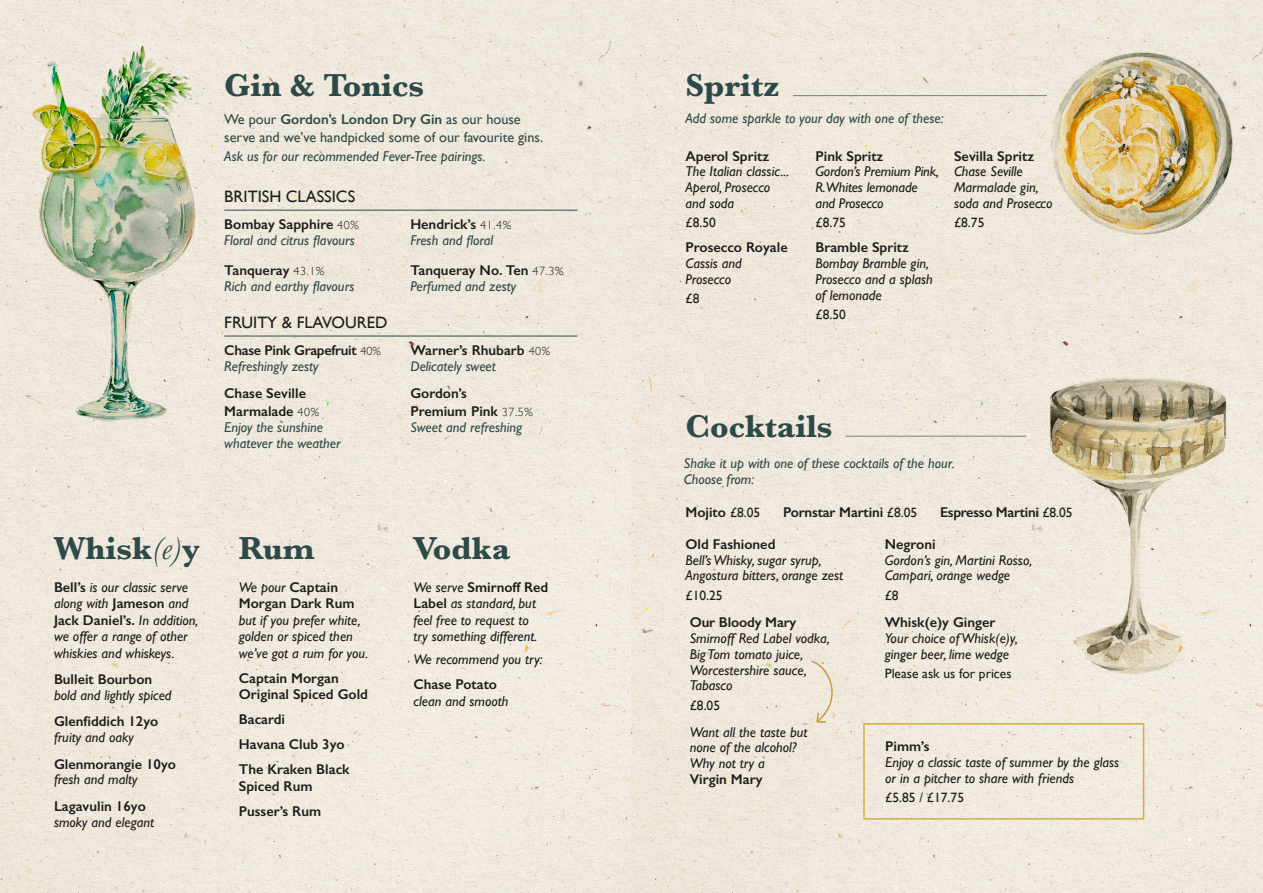
<style>
.page{position:relative;width:1263px;height:893px;background:#fff}
.page>*{position:absolute;margin:0;border:0;box-sizing:border-box;transform-origin:0 0}
.t1{font:700 33px "Baskerville";color:#2e4a48}
.t2{font:16.5px "Gill Sans";color:#1d1d1b}
.t3{font:italic 14.25px/15.8px "Gill Sans";color:#1d1d1b}
.t4{font:600 14.25px/25px "Gill Sans";color:#1d1d1b}
.t5{font:italic 14.25px/15.8px "Gill Sans";color:#2e4a48}
.t6{font:14.25px/18px "Gill Sans";color:#2e4a48}
.t7{font:600 14.25px/15.8px "Gill Sans";letter-spacing:-.02em;color:#1d1d1b}
.t8{font:13.5px "Gill Sans";color:#1d1d1b}
.s1{font-weight:400;font-style:italic}
.s2{font-weight:600;font-style:normal}
.s3{font-weight:600}
.s4{font-weight:600;font-style:normal;color:#1d1d1b}
.s5{font-weight:300;font-style:normal;font-size:12px;color:#1d1d1b}
.s6{font-weight:300;font-size:12px}
.s7{font-weight:400;font-style:italic;color:#2e4a48}
.s8{font-weight:400;font-size:13.5px}
</style>
<div class="page">
<img style="left:0;top:0;width:1263px;height:893px">
<hr style="left:845px;top:436px;width:181px;height:1px;background:#718573">
<hr style="left:793px;top:95px;width:254px;height:1px;background:#718573">
<hr style="left:224px;top:210px;width:186px;height:1px;background:#2e4a48">
<hr style="left:410px;top:210px;width:167px;height:1px;background:#2e4a48">
<hr style="left:224px;top:336px;width:186px;height:1px;background:#2e4a48">
<hr style="left:410px;top:336px;width:167px;height:1px;background:#2e4a48">
<img style="left:13px;top:36px;width:196px;height:388px">
<img style="left:1040px;top:38px;width:200px;height:203px">
<img style="left:1040px;top:365px;width:195px;height:320px">
<hr style="left:863px;top:723px;width:281px;height:2px;background:#d0ae42">
<hr style="left:863px;top:725px;width:2px;height:93px;background:#d0ae42">
<hr style="left:1143px;top:725px;width:1px;height:93px;background:#d0ae42">
<hr style="left:863px;top:818px;width:281px;height:2px;background:#d0ae42">
<svg style="left:810px;top:659px;width:25px;height:65px;background:#ebe2cd"></svg>
<h1 class="t1" style="left:54px;top:525px;width:147px">Whisk<span class="s1">(e)</span>y</h1>
<p class="t3" style="left:54px;top:578px;width:146px;line-height:16.5px"><span class="s2">Bell’s</span> is our classic serve along with <span class="s2">Jameson</span> and<br><span class="s2">Jack Daniel’s.</span> In addition, we offer a range of other whiskies and whiskeys.</p>
<p class="t4" style="left:54px;top:667px;width:100px">Bulleit Bourbon</p>
<p class="t3" style="left:54px;top:687px;width:119px">bold and lightly spiced</p>
<p class="t4" style="left:54px;top:709px;width:106px">Glenfiddich 12yo</p>
<p class="t3" style="left:54px;top:729px;width:81px">fruity and oaky</p>
<p class="t4" style="left:54px;top:751px;width:124px">Glenmorangie 10yo</p>
<p class="t3" style="left:54px;top:772px;width:85px">fresh and malty</p>
<p class="t4" style="left:54px;top:793px;width:93px">Lagavulin 16yo</p>
<p class="t3" style="left:54px;top:814px;width:102px">smoky and elegant</p>
<h1 class="t1" style="left:224px;top:62px;width:201px">Gin &amp; Tonics</h1>
<h1 class="t1" style="left:685px;top:62px;width:95px">Spritz</h1>
<p class="t6" style="left:224px;top:110px;width:320px">We pour <span class="s3">Gordon’s London Dry Gin</span> as our house serve and we’ve handpicked some of our favourite gins.</p>
<p class="t5" style="left:224px;top:148px;width:263px">Ask us for our recommended Fever-Tree pairings.</p>
<p class="t2" style="left:224px;top:186px;width:132px">BRITISH CLASSICS</p>
<p class="t5" style="left:224px;top:216px;width:136px"><span class="s4">Bombay Sapphire</span> <span class="s5">40%<br></span>Floral and citrus flavours</p>
<p class="t5" style="left:410px;top:216px;width:102px"><span class="s4">Hendrick’s</span> <span class="s5">41.4%<br></span>Fresh and floral</p>
<p class="t5" style="left:224px;top:262px;width:132px"><span class="s4">Tanqueray</span> <span class="s5">43.1%<br></span>Rich and earthy flavours</p>
<p class="t5" style="left:410px;top:262px;width:155px"><span class="s4">Tanqueray No. Ten</span> <span class="s5">47.3%<br></span>Perfumed and zesty</p>
<p class="t2" style="left:224px;top:312px;width:165px">FRUITY &amp; FLAVOURED</p>
<p class="t7" style="left:224px;top:342px;width:158px">Chase Pink Grapefruit <span class="s6">40%<br></span><span class="s7">Refreshingly zesty</span></p>
<p class="t4" style="left:410px;top:342px;width:141px;line-height:15.8px">Warner’s Rhubarb <span class="s6">40%<br></span><span class="s7">Delicately sweet</span></p>
<p class="t4" style="left:224px;top:384px;width:96px;line-height:18px">Chase Seville<br>Marmalade <span class="s6">40%</span></p>
<p class="t5" style="left:224px;top:419px;width:118px">Enjoy the sunshine whatever the weather</p>
<p class="t5" style="left:685px;top:110px;width:259px">Add some sparkle to your day with one of these:</p>
<p class="t4" style="left:685px;top:143px;width:85px">Aperol Spritz</p>
<p class="t3" style="left:685px;top:164px;width:105px">The Italian classic...<br>Aperol, Prosecco and soda</p>
<p class="t8" style="left:685px;top:215px;width:32px">£8.50</p>
<p class="t4" style="left:815px;top:143px;width:69px">Pink Spritz</p>
<p class="t3" style="left:815px;top:164px;width:125px">Gordon’s Premium Pink,<br>R.Whites lemonade and Prosecco</p>
<p class="t8" style="left:815px;top:215px;width:32px">£8.75</p>
<p class="t4" style="left:954px;top:143px;width:82px">Sevilla Spritz</p>
<p class="t3" style="left:954px;top:164px;width:100px">Chase Seville<br>Marmalade gin, soda and Prosecco</p>
<p class="t8" style="left:954px;top:215px;width:32px">£8.75</p>
<p class="t4" style="left:815px;top:235px;width:95px">Bramble Spritz</p>
<p class="t3" style="left:815px;top:255px;width:119px">Bombay Bramble gin,<br>Prosecco and a splash of lemonade</p>
<p class="t8" style="left:815px;top:307px;width:32px">£8.50</p>
<p class="t4" style="left:685px;top:235px;width:104px">Prosecco Royale</p>
<p class="t3" style="left:685px;top:255px;width:58px">Cassis and<br>Prosecco</p>
<p class="t8" style="left:685px;top:291px;width:15px">£8</p>
<p class="t4" style="left:410px;top:384px;width:124px;line-height:18px">Gordon’s<br>Premium Pink <span class="s6">37.5%</span></p>
<p class="t5" style="left:410px;top:419px;width:113px">Sweet and refreshing</p>
<h1 class="t1" style="left:685px;top:403px;width:149px">Cocktails</h1>
<p class="t5" style="left:684px;top:455px;width:272px">Shake it up with one of these cocktails of the hour.<br>Choose from:</p>
<h1 class="t1" style="left:239px;top:525px;width:77px">Rum</h1>
<p class="t4" style="left:239px;top:578px;width:117px;line-height:16.5px"><span class="s1">We pour</span> Captain<br>Morgan Dark Rum</p>
<p class="t3" style="left:239px;top:611px;width:131px;line-height:16.5px">but if you prefer white, golden or spiced then we’ve got a rum for you.</p>
<p class="t4" style="left:239px;top:669px;width:131px;line-height:16.5px">Captain Morgan<br>Original Spiced Gold</p>
<p class="t4" style="left:239px;top:707px;width:112px">Bacardi<br>Havana Club 3yo<br>The Kraken Black</p>
<p class="t4" style="left:239px;top:773px;width:84px">Spiced Rum<br>Pusser’s Rum</p>
<h1 class="t1" style="left:413px;top:525px;width:98px">Vodka</h1>
<p class="t3" style="left:413px;top:578px;width:136px;line-height:16.5px">We serve <span class="s2">Smirnoff Red<br>Label</span> as standard, but feel free to request to<br>try something different.</p>
<p class="t3" style="left:413px;top:651px;width:131px">We recommend you try:</p>
<p class="t4" style="left:413px;top:671px;width:85px">Chase Potato</p>
<p class="t3" style="left:413px;top:693px;width:97px">clean and smooth</p>
<p class="t4" style="left:685px;top:500px;width:76px">Mojito <span class="s8">£8.05</span></p>
<p class="t4" style="left:783px;top:500px;width:136px">Pornstar Martini <span class="s8">£8.05</span></p>
<p class="t7" style="left:940px;top:504px;width:134px">Espresso Martini <span class="s8">£8.05</span></p>
<p class="t4" style="left:685px;top:531px;width:91px">Old Fashioned</p>
<p class="t3" style="left:685px;top:552px;width:159px">Bell’s Whisky, sugar syrup,<br>Angostura bitters, orange zest</p>
<p class="t8" style="left:685px;top:587px;width:39px">£10.25</p>
<p class="t4" style="left:885px;top:531px;width:52px">Negroni</p>
<p class="t3" style="left:885px;top:552px;width:149px">Gordon’s gin, Martini Rosso,<br>Campari, orange wedge</p>
<p class="t8" style="left:885px;top:587px;width:15px">£8</p>
<p class="t4" style="left:690px;top:610px;width:108px">Our Bloody Mary</p>
<p class="t3" style="left:690px;top:630px;width:142px">Smirnoff Red Label vodka,<br>Big Tom tomato juice,<br>Worcestershire sauce,<br>Tabasco</p>
<p class="t8" style="left:690px;top:697px;width:32px">£8.05</p>
<p class="t3" style="left:690px;top:724px;width:119px">Want all the taste but none of the alcohol?<br>Why not try a</p>
<p class="t4" style="left:690px;top:766px;width:74px">Virgin Mary</p>
<p class="t4" style="left:885px;top:610px;width:112px">Whisk(e)y Ginger</p>
<p class="t3" style="left:885px;top:630px;width:135px">Your choice of Whisk(e)y, ginger beer, lime wedge</p>
<p class="t8" style="left:885px;top:666px;width:128px">Please ask us for prices</p>
<p class="t4" style="left:885px;top:734px;width:46px">Pimm’s</p>
<p class="t3" style="left:885px;top:754px;width:235px">Enjoy a classic taste of summer by the glass or in a pitcher to share with friends</p>
<p class="t8" style="left:885px;top:789px;width:80px">£5.85 / £17.75</p>
</div>
